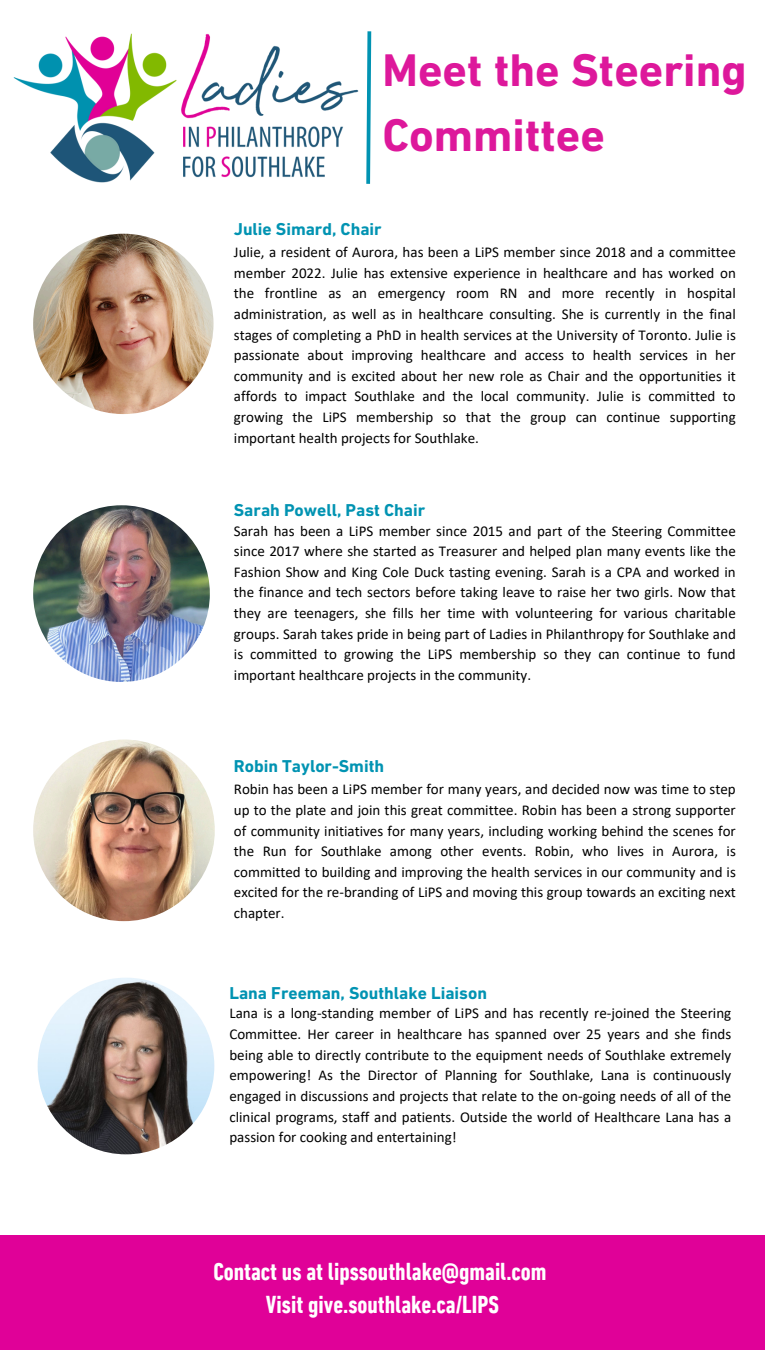
<style>
.page{position:relative;width:765px;height:1350px;background:#fff}
.page>*{position:absolute;margin:0;border:0;box-sizing:border-box;transform-origin:0 0}
.t1{font:700 46.62px/65px "DIN Next LT Pro";color:#dd189b}
.t2{font:700 condensed 25px "DIN Next LT Pro";color:#fff}
.t3{font:700 17.5px "DIN Next LT Pro";color:#0193b2}
.t4{font:15px/20.6px "Calibri";color:#000;text-align:justify}
</style>
<div class="page">
<img style="left:13px;top:33px;width:346px;height:150px">
<svg style="left:366px;top:31px;width:6px;height:153px"></svg>
<img style="left:33px;top:505px;width:177px;height:177px;border-radius:50%">
<img style="left:38px;top:978px;width:176px;height:176px;border-radius:50%">
<img style="left:33px;top:234px;width:181px;height:180px;border-radius:50%">
<img style="left:33px;top:740px;width:182px;height:181px;border-radius:50%">
<div style="left:0;top:1235px;width:765px;height:115px;background:#e00198"></div>
<p class="t1" style="left:382px;top:42px;width:366px">Meet the Steering<br>Committee</p>
<p class="t3" style="left:234px;top:222px;width:149px">Julie Simard, Chair</p>
<h3 class="t4" style="left:234px;top:243px;width:503px">Julie, a resident of Aurora, has been a LiPS member since 2018 and a committee member 2022. Julie has extensive experience in healthcare and has worked on the frontline as an emergency room RN and more recently in hospital administration, as well as in healthcare consulting. She is currently in the final stages of completing a PhD in health services at the University of Toronto. Julie is passionate about improving healthcare and access to health services in her community and is excited about her new role as Chair and the opportunities it affords to impact Southlake and the local community. Julie is committed to growing the LiPS membership so that the group can continue supporting important health projects for Southlake.</h3>
<h1 class="t3" style="left:234px;top:503px;width:193px">Sarah Powell, Past Chair</h1>
<p class="t4" style="left:234px;top:522px;width:503px">Sarah has been a LiPS member since 2015 and part of the Steering Committee since 2017 where she started as Treasurer and helped plan many events like the Fashion Show and King Cole Duck tasting evening. Sarah is a CPA and worked in the finance and tech sectors before taking leave to raise her two girls. Now that they are teenagers, she fills her time with volunteering for various charitable groups. Sarah takes pride in being part of Ladies in Philanthropy for Southlake and is committed to growing the LiPS membership so they can continue to fund important healthcare projects in the community.</p>
<p class="t3" style="left:234px;top:759px;width:152px">Robin Taylor-Smith</p>
<h3 class="t4" style="left:234px;top:780px;width:503px">Robin has been a LiPS member for many years, and decided now was time to step up to the plate and join this great committee. Robin has been a strong supporter of community initiatives for many years, including working behind the scenes for the Run for Southlake among other events. Robin, who lives in Aurora, is committed to building and improving the health services in our community and is excited for the re-branding of LiPS and moving this group towards an exciting next chapter.</h3>
<p class="t3" style="left:229px;top:986px;width:259px">Lana Freeman, Southlake Liaison</p>
<h3 class="t4" style="left:229px;top:1004px;width:503px">Lana is a long-standing member of LiPS and has recently re-joined the Steering Committee. Her career in healthcare has spanned over 25 years and she finds being able to directly contribute to the equipment needs of Southlake extremely empowering! As the Director of Planning for Southlake, Lana is continuously engaged in discussions and projects that relate to the on-going needs of all of the clinical programs, staff and patients. Outside the world of Healthcare Lana has a passion for cooking and entertaining!</h3>
<h3 class="t2" style="left:213px;top:1262px;width:335px">Contact us at lipssouthlake@gmail.com</h3>
<p class="t2" style="left:266px;top:1294px;width:235px">Visit give.southlake.ca/LIPS</p>
</div>
